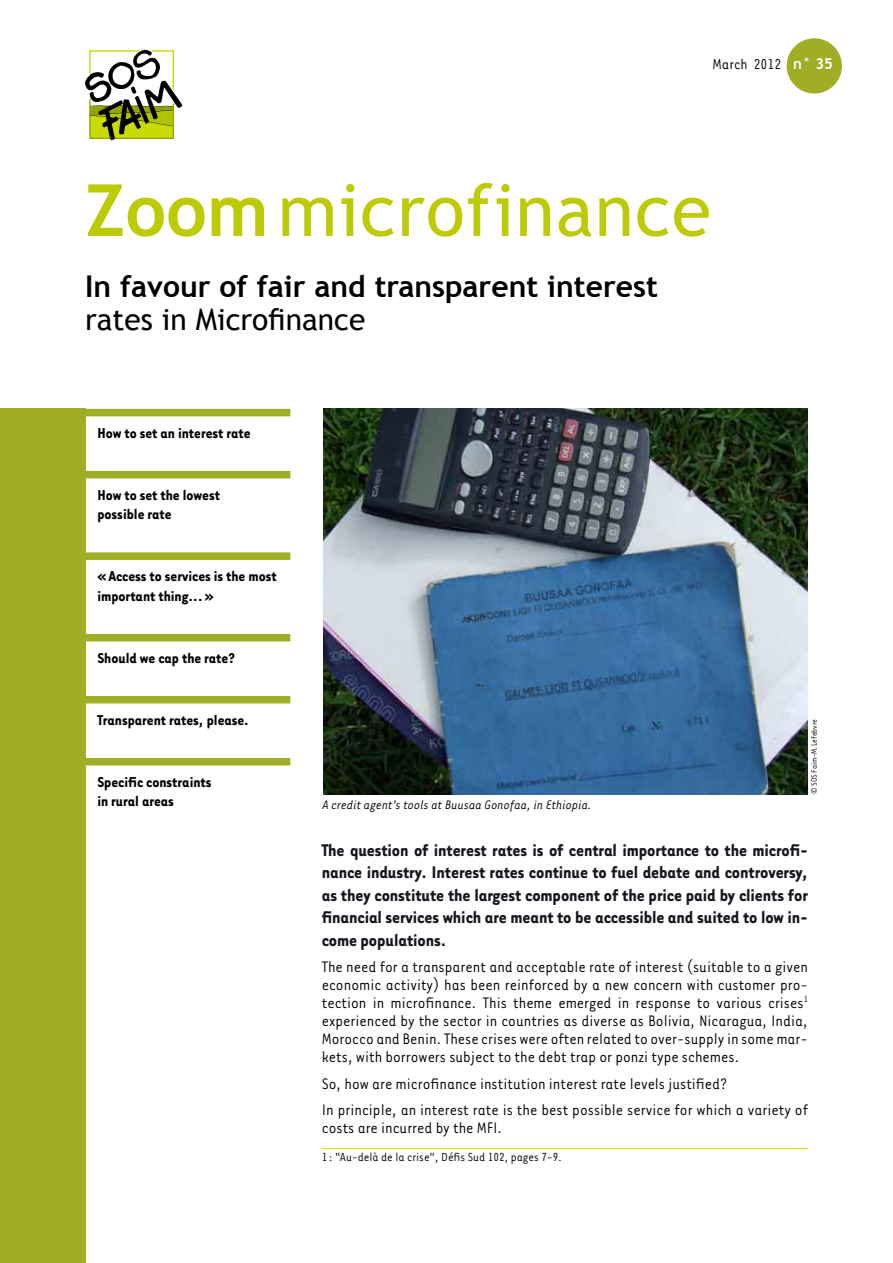
<style>
.page{position:relative;width:893px;height:1263px;background:#fff}
.page>*{position:absolute;margin:0;border:0;box-sizing:border-box;transform-origin:0 0}
.t1{font:72px "Trebuchet MS";letter-spacing:.015em;color:#bccb06}
.t2{font:700 30px "Trebuchet MS";color:#000}
.t3{font:30px "Trebuchet MS";color:#000}
.t4{font:700 19.5px/22.5px "Tarzana Narrow";letter-spacing:-.005em;color:#14171e;text-align:justify}
.t5{font:17.55px/18px "Tarzana Narrow";color:#000;text-align:justify}
.t6{font:700 16.5px/19.5px "Tarzana Narrow";color:#000}
.t7{font:16.5px "Tarzana Narrow";color:#000}
.t8{font:italic 14.25px "Tarzana Narrow";color:#000}
.t9{font:13.5px "Tarzana Narrow";color:#000}
.t10{font:9px "Tarzana Narrow";color:#000}
.s1{font-family:"Trebuchet MS";font-weight:700;font-size:15px;color:#fff}
.s2{font-weight:700}
</style>
<div class="page">
<div style="left:0;top:409px;width:85px;height:854px;background:#9fae25"></div>
<div style="left:787px;top:38px;width:55px;height:56px;background:#9fae25;border-radius:50%"></div>
<svg style="left:85px;top:50px;width:97px;height:90px"></svg>
<img style="left:323px;top:409px;width:485px;height:385px">
<hr style="left:322px;top:1148px;width:486px;height:1px;background:#d4dd00">
<div style="left:85px;top:409px;width:205px;height:7px;background:#9fae25"></div>
<div style="left:85px;top:471px;width:205px;height:7px;background:#9fae25"></div>
<div style="left:85px;top:552px;width:205px;height:8px;background:#9fae25"></div>
<div style="left:85px;top:634px;width:205px;height:7px;background:#9fae25"></div>
<div style="left:85px;top:696px;width:205px;height:7px;background:#9fae25"></div>
<div style="left:85px;top:758px;width:205px;height:7px;background:#9fae25"></div>
<p class="t7" style="left:713px;top:54px;width:122px">March 2012 <span class="s1">n° 35</span></p>
<h1 class="t1" style="left:85px;top:168px;width:627px"><span class="s2">Zoom</span>microfinance</h1>
<h2 class="t2" style="left:85px;top:268px;width:574px">In favour of fair and transparent interest</h2>
<h2 class="t3" style="left:85px;top:302px;width:282px">rates in Microfinance</h2>
<p class="t6" style="left:97px;top:422px;width:155px">How to set an interest rate</p>
<p class="t6" style="left:97px;top:484px;width:124px">How to set the lowest possible rate</p>
<p class="t6" style="left:97px;top:566px;width:181px">«Access to services is the most important thing...»</p>
<p class="t6" style="left:97px;top:647px;width:139px">Should we cap the rate?</p>
<p class="t6" style="left:97px;top:709px;width:153px">Transparent rates, please.</p>
<p class="t6" style="left:97px;top:771px;width:116px">Specific constraints in rural areas</p>
<p class="t8" style="left:322px;top:796px;width:271px">A credit agent’s tools at Buusaa Gonofaa, in Ethiopia.</p>
<p class="t10" style="left:809px;top:794px;width:76px;rotate:-90deg">©SOS Faim-M.Lefebvre</p>
<p class="t4" style="left:322px;top:837px;width:488px">The question of interest rates is of central importance to the microfi&shy;nance industry. Interest rates continue to fuel debate and controversy, as they constitute the largest component of the price paid by clients for financial services which are meant to be accessible and suited to low in&shy;come populations.</p>
<p class="t5" style="left:322px;top:957px;width:488px">The need for a transparent and acceptable rate of interest (suitable to a given economic activity) has been reinforced by a new concern with customer pro&shy;tection in microfinance. This theme emerged in response to various crises<sup>1 </sup>experienced by the sector in countries as diverse as Bolivia, Nicaragua, India, Morocco and Benin. These crises were often related to over-supply in some mar&shy;kets, with borrowers subject to the debt trap or ponzi type schemes.</p>
<p class="t5" style="left:322px;top:1069px;width:488px;line-height:26.5px">So, how are microfinance institution interest rate levels justified?<br>In principle, an interest rate is the best possible service for which a variety of</p>
<p class="t5" style="left:322px;top:1118px;width:182px">costs are incurred by the MFI.</p>
<p class="t9" style="left:322px;top:1149px;width:242px">1 : “Au-delà de la crise”, Défis Sud 102, pages 7-9.</p>
</div>
